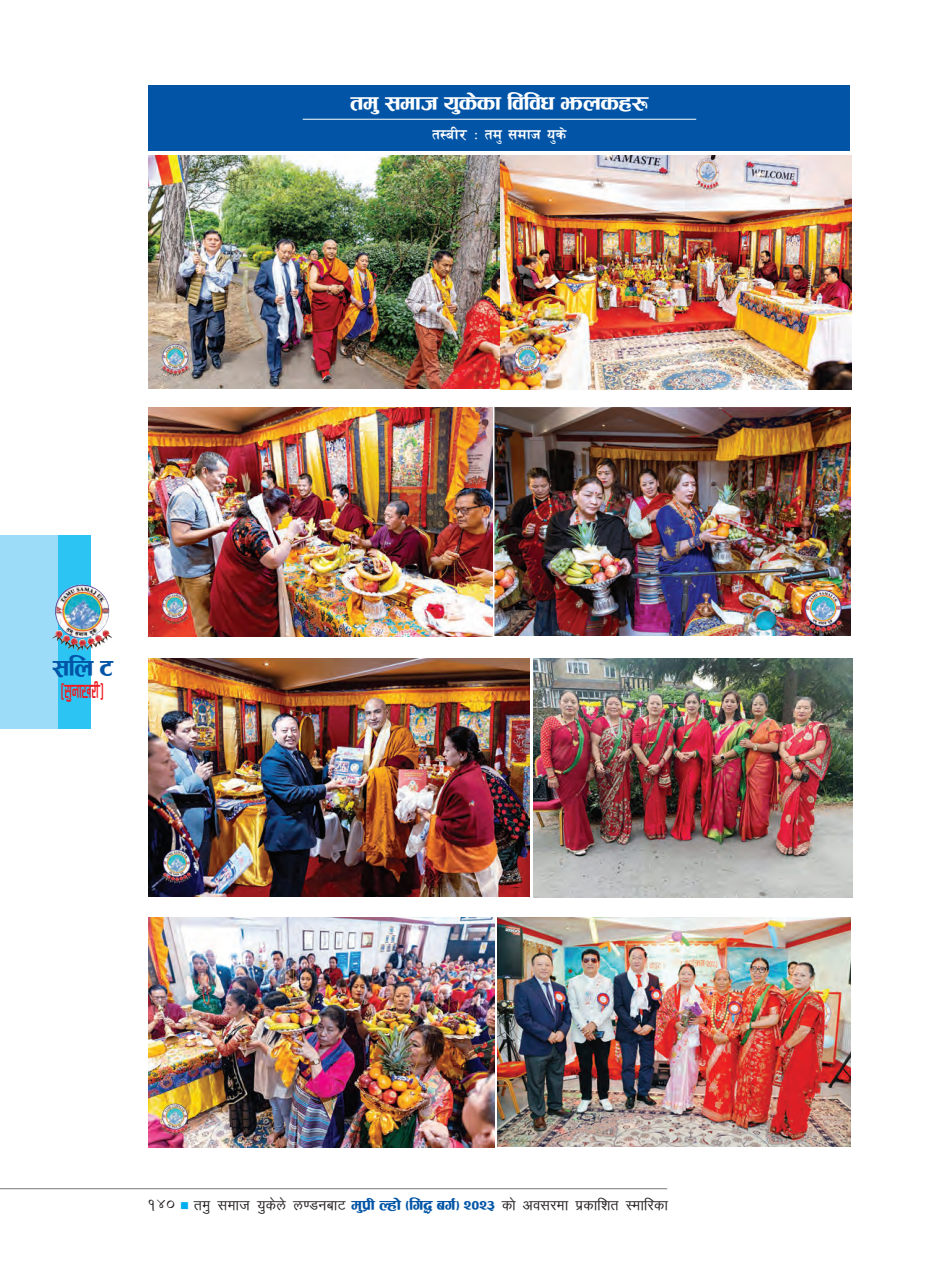
<style>
.page{position:relative;width:936px;height:1276px;background:#fff}
.page>*{position:absolute;margin:0;border:0;box-sizing:border-box;transform-origin:0 0}
.t1{font:30px "Ananda Devanagari Round";color:#ee1d23;scale:.65 1}
.t2{font:30px "Ganess R";color:#0154a6;scale:.9 1}
.t3{font:25.5px "Ganess R";color:#fff}
.t4{font:700 19.5px "Nagarik";color:#fff}
.t5{font:18px "Shreenath";color:#231f20}
.s1{font-family:"Fontasy Himali";font-size:13.5px}
.s2{color:#00aeef}
.s3{font-family:"Ganess R";color:#0154a6}
</style>
<div class="page">
<hr style="left:0;top:1188px;width:667px;height:1px;background:#76787b">
<div style="left:0;top:535px;width:91px;height:193px;background:#9cdcf8"></div>
<div style="left:58px;top:535px;width:33px;height:193px;background:#2bc4f3"></div>
<img style="left:52px;top:584px;width:60px;height:67px">
<div style="left:149px;top:85px;width:701px;height:65px;background:#0154a6"></div>
<hr style="left:303px;top:119px;width:393px;height:1px;background:#fff">
<img style="left:149px;top:156px;width:702px;height:233px">
<img style="left:494px;top:408px;width:356px;height:228px">
<img style="left:149px;top:408px;width:343px;height:228px">
<img style="left:149px;top:658px;width:380px;height:239px">
<img style="left:533px;top:658px;width:319px;height:239px">
<img style="left:149px;top:917px;width:345px;height:230px">
<img style="left:497px;top:917px;width:353px;height:229px">
<h2 class="t3" style="left:350px;top:92px;width:299px">td';dfh o's]sf ljljw emnsx¿</h2>
<p class="t4" style="left:432px;top:124px;width:142px">t:aL/ M td' ;dfh o's]</p>
<h1 class="t2" style="left:53px;top:654px;width:69px">;ln 6</h1>
<h1 class="t1" style="left:62px;top:678px;width:67px">-;'gfv/L_</h1>
<p class="t5" style="left:149px;top:1197px;width:520px"><span class="s1">140</span> <span class="s2">■</span> td';dfh o's]n] n08gaf6 <span class="s3">d'k|LNxf]-lu4 au{_ @)@#</span> sf] cj;/df k|sflzt :dfl/sf</p>
</div>
